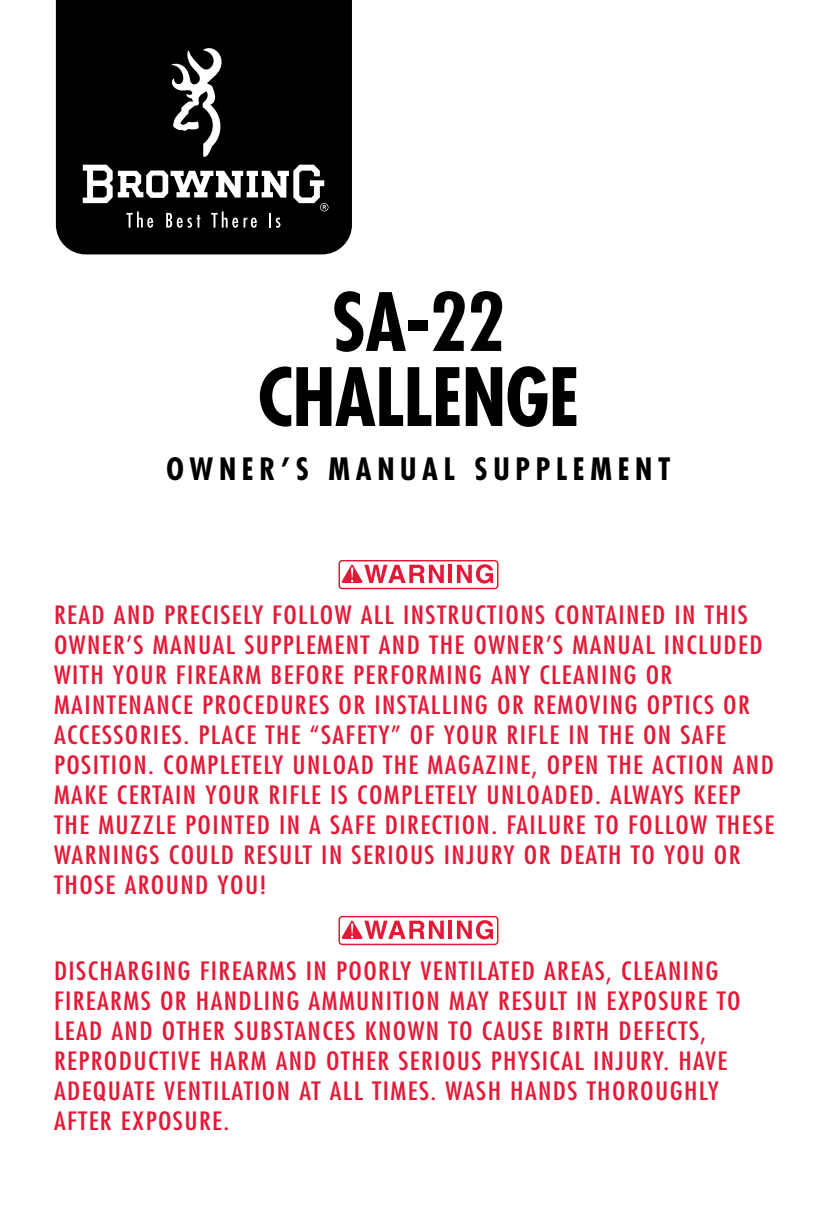
<style>
.page{position:relative;width:837px;height:1215px;background:#fff}
.page>*{position:absolute;margin:0;border:0;box-sizing:border-box;transform-origin:0 0}
.t1{font:700 condensed 78px/75px "Futura";letter-spacing:-.01em;color:#000;text-align:center}
.t2{font:700 condensed 30px "Futura";letter-spacing:.19em;color:#000}
.t3{font:condensed 24.6px/30px "Futura";letter-spacing:.05em;color:#e31937;scale:1.15 1}
</style>
<div class="page">
<div style="left:56px;top:0;width:296px;height:254px;background:#000"></div>
<svg style="left:171px;top:48px;width:51px;height:109px"></svg>
<svg style="left:83px;top:165px;width:245px;height:63px"></svg>
<svg style="left:338px;top:560px;width:160px;height:29px"></svg>
<svg style="left:338px;top:916px;width:160px;height:29px"></svg>
<h1 class="t1" style="left:258px;top:284px;width:323px">SA-22<br>CHALLENGE</h1>
<p class="t2" style="left:166px;top:449px;width:506px">OWNER’S MANUAL SUPPLEMENT</p>
<p class="t3" style="left:54px;top:599px;width:628px">READ AND PRECISELY FOLLOW ALL INSTRUCTIONS CONTAINED IN THIS OWNER’S MANUAL SUPPLEMENT AND THE OWNER’S MANUAL INCLUDED WITH YOUR FIREARM BEFORE PERFORMING ANY CLEANING OR MAINTENANCE PROCEDURES OR INSTALLING OR REMOVING OPTICS OR ACCESSORIES. PLACE THE “SAFETY” OF YOUR RIFLE IN THE ON SAFE POSITION. COMPLETELY UNLOAD THE MAGAZINE, OPEN THE ACTION AND MAKE CERTAIN YOUR RIFLE IS COMPLETELY UNLOADED. ALWAYS KEEP THE MUZZLE POINTED IN A SAFE DIRECTION. FAILURE TO FOLLOW THESE WARNINGS COULD RESULT IN SERIOUS INJURY OR DEATH TO YOU OR THOSE AROUND YOU!</p>
<p class="t3" style="left:54px;top:955px;width:599px">DISCHARGING FIREARMS IN POORLY VENTILATED AREAS, CLEANING FIREARMS OR HANDLING AMMUNITION MAY RESULT IN EXPOSURE TO LEAD AND OTHER SUBSTANCES KNOWN TO CAUSE BIRTH DEFECTS, REPRODUCTIVE HARM AND OTHER SERIOUS PHYSICAL INJURY. HAVE ADEQUATE VENTILATION AT ALL TIMES. WASH HANDS THOROUGHLY AFTER EXPOSURE.</p>
</div>
